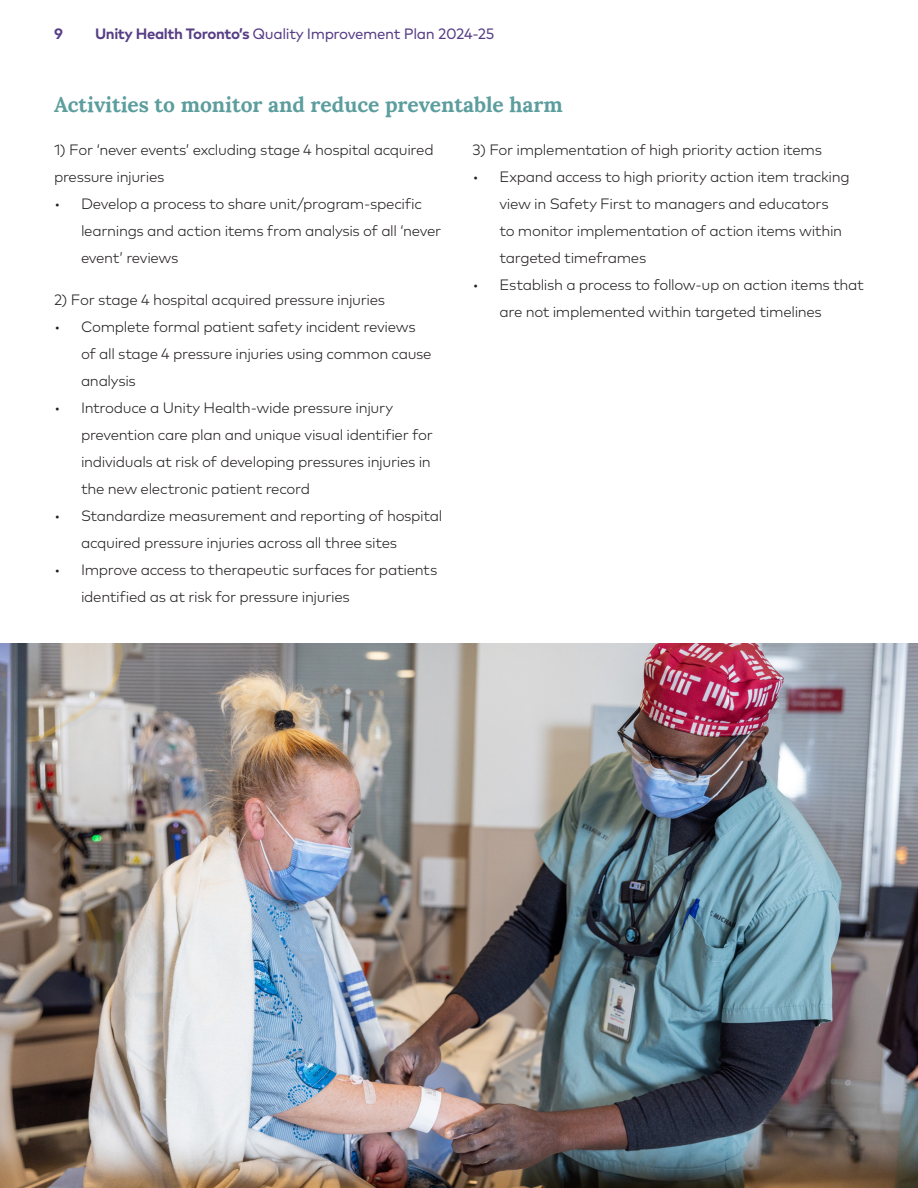
<style>
.page{position:relative;width:918px;height:1188px;background:#fff}
.page>*{position:absolute;margin:0;border:0;box-sizing:border-box;transform-origin:0 0}
.t1{font:700 21px "Lora";color:#5c9d9d}
.t2{font:300 15px/27px "Mark Pro";letter-spacing:-.02em;color:#231f20}
.t3{font:15px "Mark Pro";letter-spacing:-.025em;color:#563d85}
.t4{font:700 15px "Mark Pro";color:#563d85}
.s1{font-weight:700}
</style>
<div class="page">
<img style="left:0;top:644px;width:918px;height:544px">
<p class="t4" style="left:54px;top:22px;width:10px">9</p>
<p class="t3" style="left:95px;top:22px;width:401px"><span class="s1">Unity Health Toronto’s</span> Quality Improvement Plan 2024-25</p>
<p class="t1" style="left:54px;top:87px;width:510px">Activities to monitor and reduce preventable harm</p>
<p class="t2" style="left:54px;top:135px;width:381px">1) For ‘never events’ excluding stage 4 hospital acquired pressure injuries</p>
<p class="t2" style="left:81px;top:189px;width:362px;text-indent:-27px">• Develop a process to share unit/program-specific learnings and action items from analysis of all ‘never event’ reviews</p>
<p class="t2" style="left:54px;top:285px;width:333px">2) For stage 4 hospital acquired pressure injuries</p>
<p class="t2" style="left:81px;top:312px;width:352px;text-indent:-27px">• Complete formal patient safety incident reviews of all stage 4 pressure injuries using common cause analysis</p>
<p class="t2" style="left:81px;top:393px;width:353px;text-indent:-27px">• Introduce a Unity Health-wide pressure injury prevention care plan and unique visual identifier for individuals at risk of developing pressures injuries in the new electronic patient record</p>
<p class="t2" style="left:81px;top:501px;width:363px;text-indent:-27px">• Standardize measurement and reporting of hospital acquired pressure injuries across all three sites</p>
<p class="t2" style="left:81px;top:555px;width:358px;text-indent:-27px">• Improve access to therapeutic surfaces for patients identified as at risk for pressure injuries</p>
<p class="t2" style="left:472px;top:135px;width:351px">3) For implementation of high priority action items</p>
<p class="t2" style="left:500px;top:162px;width:352px;text-indent:-27px">• Expand access to high priority action item tracking view in Safety First to managers and educators<br>to monitor implementation of action items within targeted timeframes</p>
<p class="t2" style="left:500px;top:270px;width:366px;text-indent:-27px">• Establish a process to follow-up on action items that are not implemented within targeted timelines</p>
</div>
